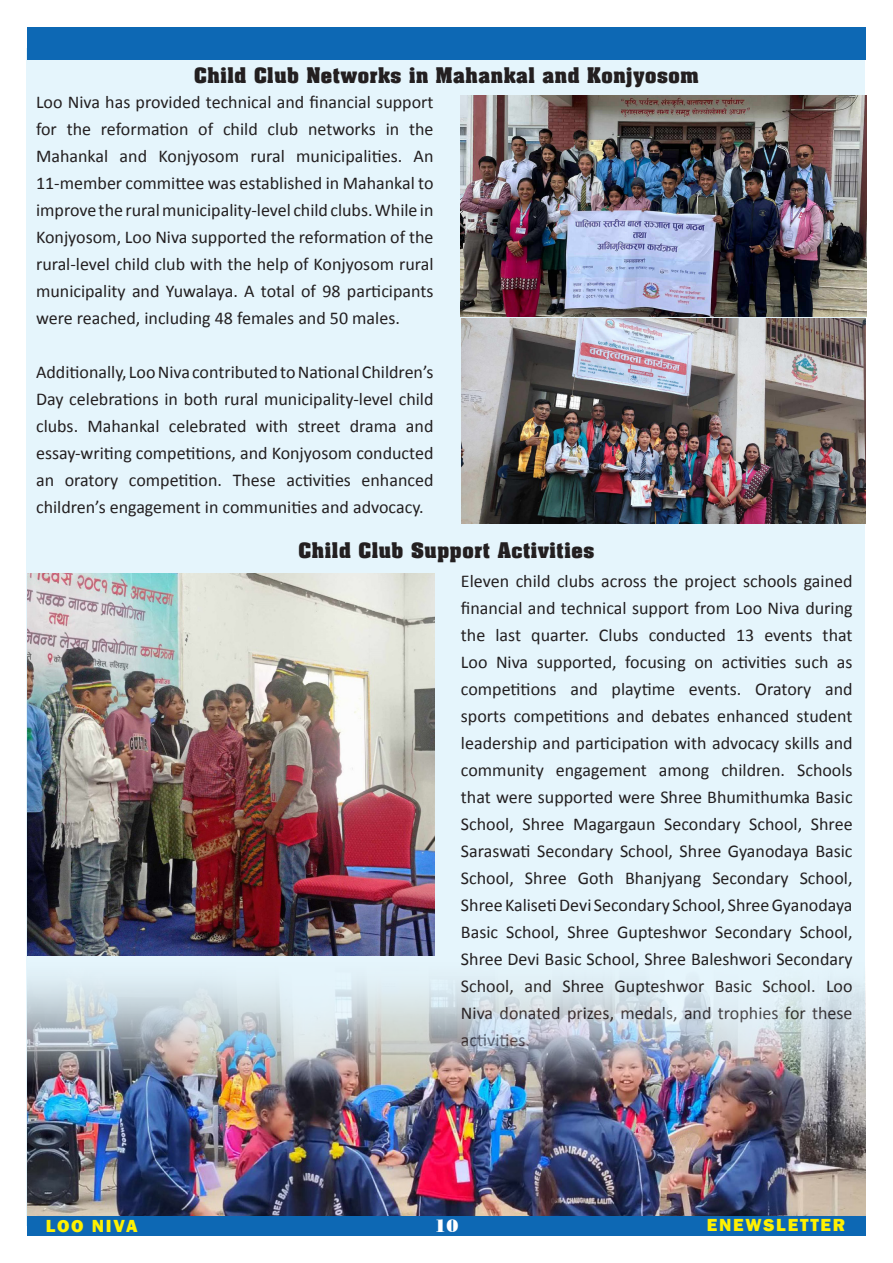
<style>
.page{position:relative;width:893px;height:1263px;background:#fff}
.page>*{position:absolute;margin:0;border:0;box-sizing:border-box;transform-origin:0 0}
.t1{font:700 21px "Aachen BT";color:#231f20}
.t2{font:18px/27px "Calibri";color:#231f20;text-align:justify}
.t3{font:800 18px "Franklin Gothic";letter-spacing:.1em;color:#fff101}
.t4{font:18px "Poster Bodoni BT";color:#fff}
</style>
<div class="page">
<div style="left:26px;top:48px;width:839px;height:1177px;background:#e5f5fc"></div>
<div style="left:27px;top:1214px;width:839px;height:22px;background:#0d68b4"></div>
<div style="left:27px;top:27px;width:839px;height:32px;background:#0d68b4"></div>
<img style="left:460px;top:95px;width:406px;height:221px">
<img style="left:461px;top:319px;width:404px;height:205px">
<img style="left:27px;top:574px;width:407px;height:380px">
<img style="left:27px;top:954px;width:838px;height:261px">
<p class="t1" style="left:194px;top:62px;width:507px">Child Club Networks in Mahankal and Konjyosom</p>
<p class="t2" style="left:36px;top:89px;width:399px">Loo Niva has provided technical and financial support for the reformation of child club networks in the Mahankal and Konjyosom rural municipalities. An 11-member committee was established in Mahankal to improve the rural municipality-level child clubs. While in Konjyosom, Loo Niva supported the reformation of the rural-level child club with the help of Konjyosom rural municipality and Yuwalaya. A total of 98 participants were reached, including 48 females and 50 males.</p>
<p class="t2" style="left:36px;top:359px;width:399px">Additionally, Loo Niva contributed to National Children’s Day celebrations in both rural municipality-level child clubs. Mahankal celebrated with street drama and essay-writing competitions, and Konjyosom conducted an oratory competition. These activities enhanced children’s engagement in communities and advocacy.</p>
<p class="t1" style="left:298px;top:537px;width:298px">Child Club Support Activities</p>
<p class="t2" style="left:461px;top:568px;width:393px">Eleven child clubs across the project schools gained financial and technical support from Loo Niva during the last quarter. Clubs conducted 13 events that Loo Niva supported, focusing on activities such as competitions and playtime events. Oratory and sports competitions and debates enhanced student leadership and participation with advocacy skills and community engagement among children. Schools that were supported were Shree Bhumithumka Basic School, Shree Magargaun Secondary School, Shree Saraswati Secondary School, Shree Gyanodaya Basic School, Shree Goth Bhanjyang Secondary School, Shree Kaliseti Devi Secondary School, Shree Gyanodaya Basic School, Shree Gupteshwor Secondary School, Shree Devi Basic School, Shree Baleshwori Secondary School, and Shree Gupteshwor Basic School. Loo Niva donated prizes, medals, and trophies for these activities.</p>
<p class="t3" style="left:46px;top:1214px;width:93px">LOO NIVA</p>
<p class="t4" style="left:435px;top:1215px;width:25px">10</p>
<p class="t3" style="left:707px;top:1213px;width:140px">ENEWSLETTER</p>
</div>
